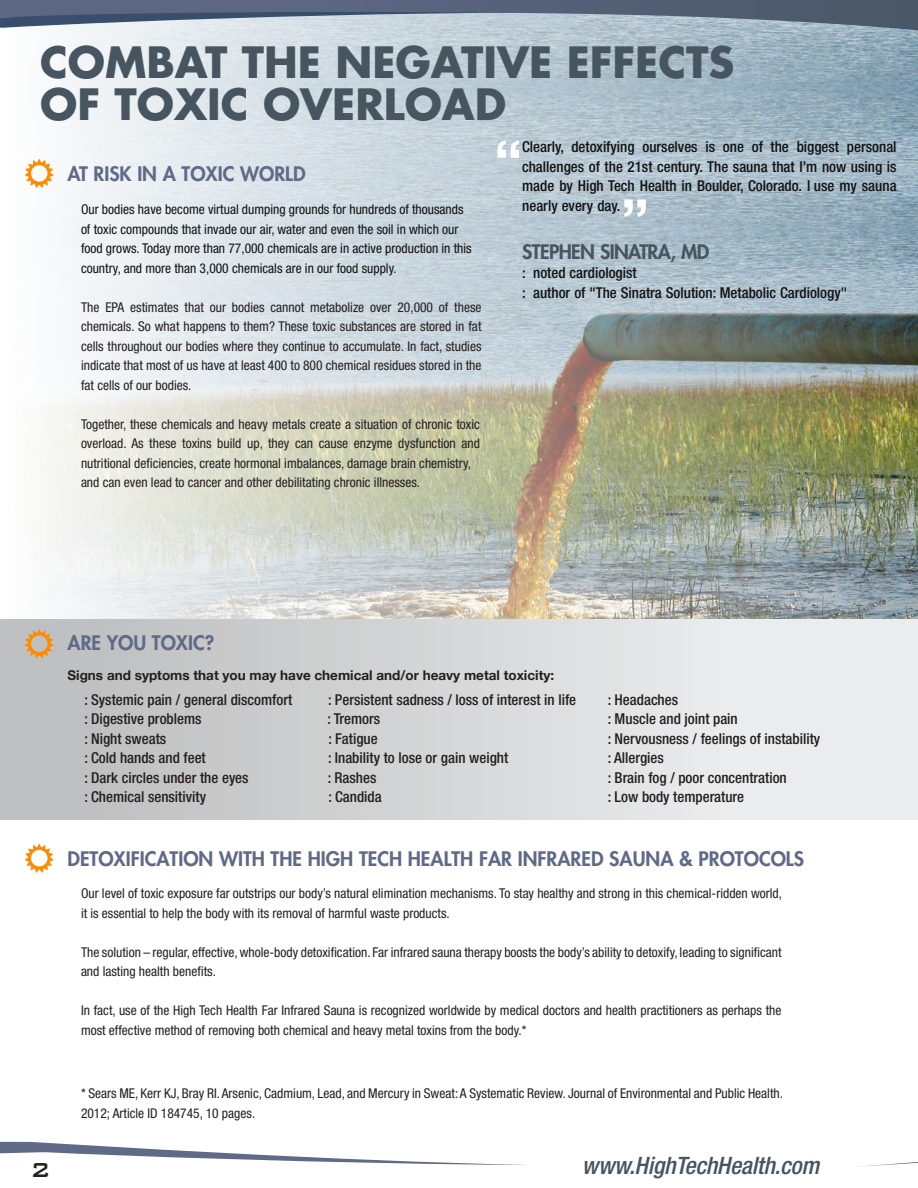
<style>
.page{position:relative;width:918px;height:1188px;background:#fff}
.page>*{position:absolute;margin:0;border:0;box-sizing:border-box;transform-origin:0 0}
.t1{font:700 42px/42px "Futura Std";color:#46555f}
.t2{font:500 27px "Bank Gothic";color:#241f1f}
.t3{font:italic 500 condensed 24px "Helvetica Neue";letter-spacing:-.01em;color:#465560}
.t4{font:800 19.5px "Futura Std";color:#5f6a88}
.t5{font:800 19.5px "Futura Std";letter-spacing:-.03em;color:#46555f}
.t6{font:500 condensed 15px "Helvetica Neue";color:#241f1f}
.t7{font:500 condensed 15px/19.5px "Helvetica Neue";color:#111213;text-align:justify}
.t8{font:condensed 13.5px/19.5px "Helvetica Neue";color:#241f1f}
.t9{font:condensed 13.5px/19.5px "Helvetica Neue";color:#111213}
.t10{font:700 13.5px "Helvetica Neue";color:#241f1f}
</style>
<div class="page">
<img style="left:39px;top:61px;width:879px;height:558px">
<div style="left:0;top:619px;width:918px;height:201px;background:linear-gradient(to right,#bbbcbd,#f2f3f5)"></div>
<svg style="left:0;top:1141px;width:525px;height:24px"></svg>
<svg style="left:624px;top:199px;width:22px;height:18px"></svg>
<svg style="left:498px;top:140px;width:21px;height:18px"></svg>
<svg style="left:24px;top:159px;width:30px;height:29px"></svg>
<svg style="left:24px;top:843px;width:30px;height:30px"></svg>
<svg style="left:24px;top:629px;width:30px;height:29px"></svg>
<svg style="left:64px;top:29px;width:854px;height:32px;background:#c0ced7"></svg>
<svg style="left:0;top:0;width:918px;height:29px;background:#7a889a"></svg>
<svg style="left:860px;top:1162px;width:58px;height:5px"></svg>
<h1 class="t1" style="left:40px;top:40px;width:696px">COMBAT THE NEGATIVE EFFECTS<br>OF TOXIC OVERLOAD</h1>
<h3 class="t4" style="left:68px;top:162px;width:240px">AT RISK IN A TOXIC WORLD</h3>
<p class="t9" style="left:81px;top:200px;width:392px">Our bodies have become virtual dumping grounds for hundreds of thousands of toxic compounds that invade our air, water and even the soil in which our food grows. Today more than 77,000 chemicals are in active production in this country, and more than 3,000 chemicals are in our food supply.</p>
<p class="t8" style="left:81px;top:297px;width:402px;text-align:justify">The EPA estimates that our bodies cannot metabolize over 20,000 of these chemicals. So what happens to them? These toxic substances are stored in fat cells throughout our bodies where they continue to accumulate. In fact, studies indicate that most of us have at least 400 to 800 chemical residues stored in the fat cells of our bodies.</p>
<p class="t8" style="left:81px;top:414px;width:401px">Together, these chemicals and heavy metals create a situation of chronic toxic overload. As these toxins build up, they can cause enzyme dysfunction and nutritional deficiencies, create hormonal imbalances, damage brain chemistry, and can even lead to cancer and other debilitating chronic illnesses.</p>
<p class="t7" style="left:522px;top:137px;width:376px">Clearly, detoxifying ourselves is one of the biggest personal challenges of the 21st century. The sauna that I’m now using is made by High Tech Health in Boulder, Colorado. I use my sauna nearly every day.</p>
<h3 class="t5" style="left:522px;top:239px;width:189px">STEPHEN SINATRA, MD</h3>
<p class="t7" style="left:522px;top:263px;width:327px">: noted cardiologist<br>: author of "The Sinatra Solution: Metabolic Cardiology"</p>
<h3 class="t4" style="left:68px;top:631px;width:148px">ARE YOU TOXIC?</h3>
<p class="t10" style="left:68px;top:667px;width:488px">Signs and syptoms that you may have chemical and/or heavy metal toxicity:</p>
<p class="t6" style="left:84px;top:690px;width:209px">: Systemic pain / general discomfort</p>
<p class="t6" style="left:328px;top:690px;width:249px">: Persistent sadness / loss of interest in life</p>
<p class="t6" style="left:608px;top:690px;width:72px">: Headaches</p>
<p class="t6" style="left:84px;top:710px;width:119px">: Digestive problems</p>
<p class="t6" style="left:328px;top:710px;width:54px">: Tremors</p>
<p class="t6" style="left:608px;top:710px;width:131px">: Muscle and joint pain</p>
<p class="t6" style="left:84px;top:729px;width:83px">: Night sweats</p>
<p class="t6" style="left:328px;top:729px;width:51px">: Fatigue</p>
<p class="t6" style="left:608px;top:729px;width:214px">: Nervousness / feelings of instability</p>
<p class="t6" style="left:84px;top:749px;width:123px">: Cold hands and feet</p>
<p class="t6" style="left:328px;top:749px;width:182px">: Inability to lose or gain weight</p>
<p class="t6" style="left:608px;top:749px;width:57px">: Allergies</p>
<p class="t6" style="left:84px;top:768px;width:166px">: Dark circles under the eyes</p>
<p class="t6" style="left:328px;top:768px;width:50px">: Rashes</p>
<p class="t6" style="left:608px;top:768px;width:180px">: Brain fog / poor concentration</p>
<p class="t6" style="left:84px;top:788px;width:123px">: Chemical sensitivity</p>
<p class="t6" style="left:328px;top:788px;width:55px">: Candida</p>
<p class="t6" style="left:608px;top:788px;width:138px">: Low body temperature</p>
<h3 class="t4" style="left:68px;top:846px;width:738px">DETOXIFICATION WITH THE HIGH TECH HEALTH FAR INFRARED SAUNA &amp; PROTOCOLS</h3>
<p class="t8" style="left:81px;top:884px;width:703px">Our level of toxic exposure far outstrips our body’s natural elimination mechanisms. To stay healthy and strong in this chemical-ridden world, it is essential to help the body with its removal of harmful waste products.</p>
<p class="t8" style="left:81px;top:942px;width:702px">The solution – regular, effective, whole-body detoxification. Far infrared sauna therapy boosts the body’s ability to detoxify, leading to significant and lasting health benefits.</p>
<p class="t8" style="left:81px;top:1001px;width:702px">In fact, use of the High Tech Health Far Infrared Sauna is recognized worldwide by medical doctors and health practitioners as perhaps the most effective method of removing both chemical and heavy metal toxins from the body.*</p>
<p class="t8" style="left:81px;top:1084px;width:704px">* Sears ME, Kerr KJ, Bray RI. Arsenic, Cadmium, Lead, and Mercury in Sweat: A Systematic Review. Journal of Environmental and Public Health.<br>2012; Article ID 184745, 10 pages.</p>
<h2 class="t2" style="left:30px;top:1149px;width:22px">2</h2>
<h3 class="t3" style="left:582px;top:1151px;width:239px">www.HighTechHealth.com</h3>
</div>
